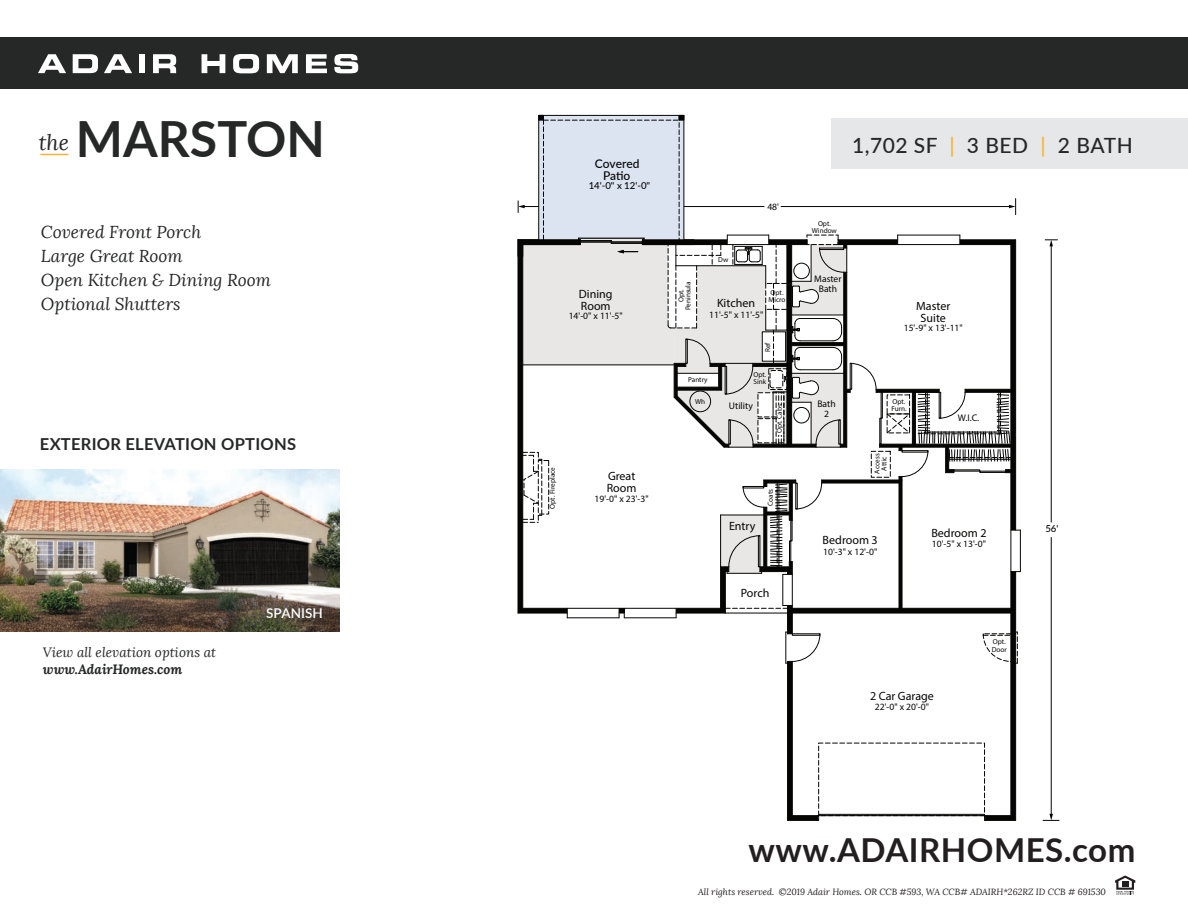
<style>
.page{position:relative;width:1188px;height:918px;background:#fff}
.page>*{position:absolute;margin:0;border:0;box-sizing:border-box;transform-origin:0 0}
.t1{font:700 49.95px "Lato";color:#262827}
.t2{font:700 33px "Lato";letter-spacing:.015em;color:#231f20}
.t3{font:italic 21.6px "Lora";color:#262827}
.t4{font:500 21px "Lato";letter-spacing:.025em;color:#262827}
.t5{font:italic 17.25px/24px "Lora";color:#262827}
.t6{font:700 16.5px "Lato";letter-spacing:.015em;color:#262827}
.t7{font:italic 13.5px "Lora";color:#262827}
.t8{font:italic 700 13.5px "Lora";color:#262827}
.t9{font:600 13.5px "Lato";color:#fff}
.t10{font:12px/12px "Myriad Pro";color:#050504}
.t11{font:500 12px/12px "Lato";letter-spacing:-.005em;color:#050504;text-align:center}
.t12{font:9.6px/9.6px "Myriad Pro";color:#050504;text-align:center}
.t13{font:500 9.6px "Lato";color:#050504}
.t14{font:italic 9px "Lora";color:#231f20}
.t15{font:7.2px/7.2px "Myriad Pro";color:#050504}
.s1{color:#f8b431}
</style>
<div class="page">
<div style="left:831px;top:118px;width:357px;height:52px;background:#e6e7e9"></div>
<svg style="left:40px;top:154px;width:28px;height:1px"></svg>
<svg style="left:1115px;top:876px;width:20px;height:19px"></svg>
<div style="left:0;top:37px;width:1188px;height:52px;background:#262827"></div>
<svg style="left:38px;top:54px;width:28px;height:19px"></svg>
<svg style="left:73px;top:54px;width:25px;height:19px"></svg>
<svg style="left:104px;top:54px;width:28px;height:19px"></svg>
<div style="left:139px;top:54px;width:6px;height:19px;background:#fff"></div>
<svg style="left:153px;top:54px;width:23px;height:19px"></svg>
<svg style="left:202px;top:54px;width:23px;height:19px"></svg>
<svg style="left:233px;top:54px;width:26px;height:19px"></svg>
<svg style="left:267px;top:54px;width:31px;height:19px"></svg>
<svg style="left:306px;top:54px;width:21px;height:19px"></svg>
<svg style="left:334px;top:54px;width:24px;height:19px"></svg>
<img style="left:0;top:470px;width:339px;height:162px">
<hr style="left:1020px;top:530px;width:1px;height:42px;background:#050504">
<hr style="left:1051px;top:537px;width:1px;height:278px;background:#050504">
<hr style="left:1051px;top:245px;width:1px;height:277px;background:#050504">
<svg style="left:1045px;top:240px;width:12px;height:6px"></svg>
<svg style="left:1043px;top:814px;width:16px;height:7px"></svg>
<svg style="left:518px;top:115px;width:502px;height:706px"></svg>
<h3 class="t3" style="left:39px;top:129px;width:32px">the</h3>
<h1 class="t1" style="left:76px;top:102px;width:250px">MARSTON</h1>
<h3 class="t5" style="left:41px;top:221px;width:231px">Covered Front Porch<br>Large Great Room<br>Open Kitchen &amp; Dining Room<br>Optional Shutters</h3>
<h3 class="t6" style="left:40px;top:432px;width:258px">EXTERIOR ELEVATION OPTIONS</h3>
<h3 class="t7" style="left:43px;top:644px;width:174px">View all elevation options at</h3>
<h3 class="t8" style="left:43px;top:660px;width:141px">www.AdairHomes.com</h3>
<h3 class="t9" style="left:266px;top:603px;width:58px">SPANISH</h3>
<p class="t11" style="left:595px;top:157px;width:46px">Covered<br>Patio</p>
<p class="t13" style="left:589px;top:179px;width:63px">14'-0" x 12'-0"</p>
<p class="t12" style="left:767px;top:201px;width:13px">48'</p>
<p class="t15" style="left:718px;top:256px;width:12px">Dw</p>
<p class="t15" style="left:677px;top:310px;width:30px;text-align:center;rotate:-90deg">Opt.<br>Peninsula</p>
<p class="t10" style="left:579px;top:287px;width:35px">Dining<br>Room</p>
<p class="t15" style="left:769px;top:289px;width:19px">Opt.<br>Micro</p>
<p class="t10" style="left:717px;top:297px;width:40px">Kitchen</p>
<p class="t12" style="left:569px;top:311px;width:56px">14'-0" x 11'-5"</p>
<p class="t12" style="left:709px;top:309px;width:56px">11'-5" x 11'-5"</p>
<p class="t15" style="left:688px;top:376px;width:21px">Pantry</p>
<p class="t15" style="left:695px;top:398px;width:12px">Wh</p>
<p class="t15" style="left:764px;top:352px;width:11px;rotate:-90deg">Ref</p>
<p class="t15" style="left:753px;top:371px;width:14px">Opt.<br>Sink</p>
<p class="t12" style="left:729px;top:401px;width:25px">Utility</p>
<p class="t15" style="left:776px;top:433px;width:31px;rotate:-90deg">Opt. Cabs</p>
<p class="t15" style="left:549px;top:509px;width:43px;rotate:-90deg">Opt. Fireplace</p>
<p class="t10" style="left:607px;top:470px;width:31px">Great<br>Room</p>
<p class="t12" style="left:595px;top:494px;width:56px">19'-0" x 23'-3"</p>
<p class="t10" style="left:729px;top:520px;width:28px">Entry</p>
<p class="t15" style="left:767px;top:506px;width:18px;rotate:-90deg">Coats</p>
<p class="t10" style="left:741px;top:587px;width:30px">Porch</p>
<h3 class="t4" style="left:852px;top:130px;width:282px">1,702 SF <span class="s1">|</span> 3 BED <span class="s1">|</span> 2 BATH</h3>
<p class="t15" style="left:812px;top:220px;width:26px;text-align:center">Opt.<br>Window</p>
<p class="t12" style="left:814px;top:274px;width:29px">Master<br>Bath</p>
<p class="t10" style="left:916px;top:300px;width:36px;text-align:center">Master<br>Suite</p>
<p class="t12" style="left:904px;top:323px;width:61px">15'-9" x 13'-11"</p>
<p class="t12" style="left:817px;top:399px;width:20px">Bath<br>2</p>
<p class="t15" style="left:891px;top:398px;width:17px">Opt.<br>Furn.</p>
<p class="t15" style="left:873px;top:474px;width:22px;text-align:center;rotate:-90deg">Access<br>Attic</p>
<p class="t12" style="left:958px;top:413px;width:23px">W.I.C.</p>
<p class="t10" style="left:823px;top:534px;width:57px">Bedroom 3</p>
<p class="t12" style="left:823px;top:546px;width:56px">10'-3" x 12'-0"</p>
<p class="t10" style="left:931px;top:527px;width:57px">Bedroom 2</p>
<p class="t12" style="left:932px;top:539px;width:56px">10'-5" x 13'-0"</p>
<p class="t15" style="left:992px;top:638px;width:17px">Opt.<br>Door</p>
<p class="t10" style="left:870px;top:690px;width:65px">2 Car Garage</p>
<p class="t12" style="left:875px;top:702px;width:56px">22'-0" x 20'-0"</p>
<p class="t13" style="left:1045px;top:521px;width:15px">56'</p>
<h2 class="t2" style="left:748px;top:826px;width:388px">www.ADAIRHOMES.com</h2>
<p class="t14" style="left:698px;top:886px;width:409px">All rights reserved. ©2019 Adair Homes. OR CCB #593, WA CCB# ADAIRH*262RZ ID CCB # 691530</p>
</div>
